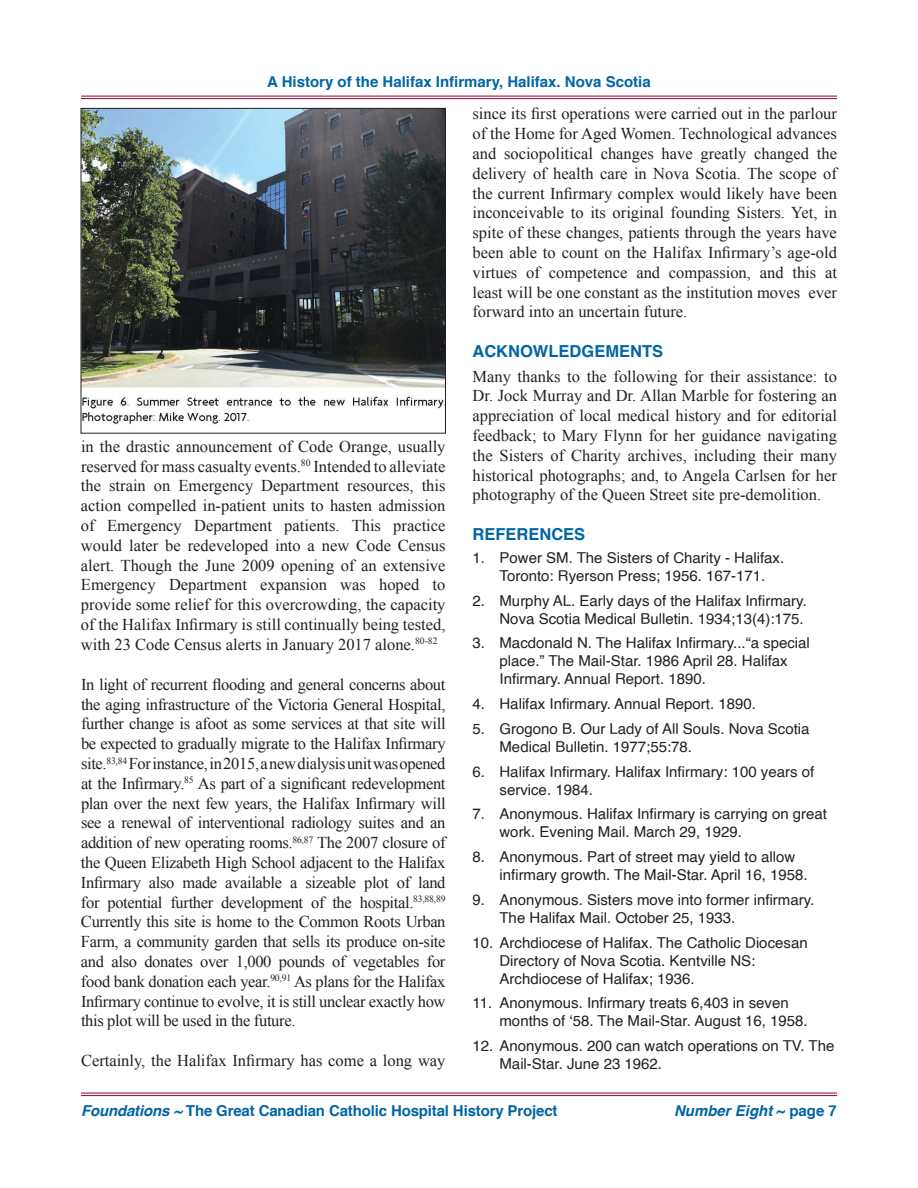
<style>
.page{position:relative;width:918px;height:1188px;background:#fff}
.page>*{position:absolute;margin:0;border:0;box-sizing:border-box;transform-origin:0 0}
.t1{font:16.5px/19.8px "Times New Roman";color:#231f20;text-align:justify}
.t2{font:700 16.5px "Helvetica";color:#0065a4}
.t3{font:15px/18px "Helvetica";color:#231f20}
.t4{font:700 15px "Helvetica";letter-spacing:-.01em;color:#0065a4}
.t5{font:italic 700 15px "Helvetica";color:#0065a4}
.s1{font-style:italic}
.s2{font-style:normal}
</style>
<div class="page">
<hr style="left:81px;top:1093px;width:756px;height:1px;background:#98012d">
<hr style="left:81px;top:1095px;width:756px;height:1px;background:#98012d">
<hr style="left:81px;top:96px;width:756px;height:1px;background:#98012d">
<hr style="left:81px;top:98px;width:756px;height:1px;background:#98012d">
<img style="left:83px;top:110px;width:361px;height:315px">
<div style="left:81px;top:108px;width:365px;height:326px;border:1px solid #231f20"></div>
<p class="t4" style="left:267px;top:70px;width:385px">A History of the Halifax Infirmary, Halifax. Nova Scotia</p>
<p class="t1" style="left:81px;top:436px;width:366px">in the drastic announcement of Code Orange, usually reserved for mass casualty events.<sup>80</sup> Intended to alleviate the strain on Emergency Department resources, this action compelled in-patient units to hasten admission of Emergency Department patients. This practice would later be redeveloped into a new Code Census alert. Though the June 2009 opening of an extensive Emergency Department expansion was hoped to provide some relief for this overcrowding, the capacity of the Halifax Infirmary is still continually being tested, with 23 Code Census alerts in January 2017 alone.<sup>80-82</sup></p>
<p class="t1" style="left:81px;top:674px;width:366px">In light of recurrent flooding and general concerns about the aging infrastructure of the Victoria General Hospital, further change is afoot as some services at that site will be expected to gradually migrate to the Halifax Infirmary site.<sup>83,84</sup> For instance, in 2015, a new dialysis unit was opened at the Infirmary.<sup>85</sup> As part of a significant redevelopment plan over the next few years, the Halifax Infirmary will see a renewal of interventional radiology suites and an addition of new operating rooms.<sup>86,87</sup> The 2007 closure of the Queen Elizabeth High School adjacent to the Halifax Infirmary also made available a sizeable plot of land for potential further development of the hospital.<sup>83,88,89<br></sup>Currently this site is home to the Common Roots Urban Farm, a community garden that sells its produce on-site and also donates over 1,000 pounds of vegetables for food bank donation each year.<sup>90,91</sup> As plans for the Halifax Infirmary continue to evolve, it is still unclear exactly how this plot will be used in the future.</p>
<p class="t1" style="left:81px;top:1051px;width:366px">Certainly, the Halifax Infirmary has come a long way</p>
<p class="t1" style="left:473px;top:104px;width:366px">since its first operations were carried out in the parlour of the Home for Aged Women. Technological advances and sociopolitical changes have greatly changed the delivery of health care in Nova Scotia. The scope of the current Infirmary complex would likely have been inconceivable to its original founding Sisters. Yet, in spite of these changes, patients through the years have been able to count on the Halifax Infirmary’s age-old virtues of competence and compassion, and this at least will be one constant as the institution moves ever forward into an uncertain future.</p>
<p class="t2" style="left:473px;top:338px;width:99px">Acknowledge</p>
<p class="t2" style="left:605px;top:338px;width:26px">ments</p>
<p class="t1" style="left:473px;top:366px;width:366px">Many thanks to the following for their assistance: to Dr. Jock Murray and Dr. Allan Marble for fostering an appreciation of local medical history and for editorial feedback; to Mary Flynn for her guidance navigating the Sisters of Charity archives, including their many historical photographs; and, to Angela Carlsen for her photography of the Queen Street site pre-demolition.</p>
<p class="t2" style="left:473px;top:521px;width:102px">References</p>
<p class="t3" style="left:472px;top:549px;width:313px;text-align:center">1. Power SM. The Sisters of Charity - Halifax.<br>Toronto: Ryerson Press; 1956. 167-171.</p>
<p class="t3" style="left:472px;top:592px;width:336px;text-align:right">2. Murphy AL. Early days of the Halifax Infirmary.<br>Nova Scotia Medical Bulletin. 1934;13(4):175.</p>
<p class="t3" style="left:500px;top:634px;width:312px;text-indent:-27px">3. Macdonald N. The Halifax Infirmary...“a special place.” The Mail-Star. 1986 April 28. Halifax<br>Infirmary. Annual Report. 1890.</p>
<p class="t3" style="left:472px;top:695px;width:285px">4. Halifax Infirmary. Annual Report. 1890.</p>
<p class="t3" style="left:500px;top:720px;width:312px;text-indent:-27px">5. Grogono B. Our Lady of All Souls. Nova Scotia<br>Medical Bulletin. 1977;55:78.</p>
<p class="t3" style="left:500px;top:763px;width:316px;text-indent:-27px">6. Halifax Infirmary. Halifax Infirmary: 100 years of service. 1984.</p>
<p class="t3" style="left:500px;top:805px;width:329px;text-indent:-27px">7. Anonymous. Halifax Infirmary is carrying on great work. Evening Mail. March 29, 1929.</p>
<p class="t3" style="left:500px;top:848px;width:310px;text-indent:-27px">8. Anonymous. Part of street may yield to allow infirmary growth. The Mail-Star. April 16, 1958.</p>
<p class="t3" style="left:500px;top:891px;width:316px;text-indent:-27px">9. Anonymous. Sisters move into former infirmary.<br>The Halifax Mail. October 25, 1933.</p>
<p class="t3" style="left:500px;top:934px;width:310px;text-indent:-27px">10. Archdiocese of Halifax. The Catholic Diocesan<br>Directory of Nova Scotia. Kentville NS:<br>Archdiocese of Halifax; 1936.</p>
<p class="t3" style="left:500px;top:994px;width:310px;text-indent:-27px">11. Anonymous. Infirmary treats 6,403 in seven months of ‘58. The Mail-Star. August 16, 1958.</p>
<p class="t3" style="left:500px;top:1037px;width:336px;text-indent:-27px">12. Anonymous. 200 can watch operations on TV. The<br>Mail-Star. June 23 1962.</p>
<p class="t4" style="left:81px;top:1099px;width:478px"><span class="s1">Foundations ~</span> The Great Canadian Catholic Hospital History Project</p>
<p class="t5" style="left:674px;top:1099px;width:164px">Number Eight <span class="s2">~ page 7</span></p>
</div>
